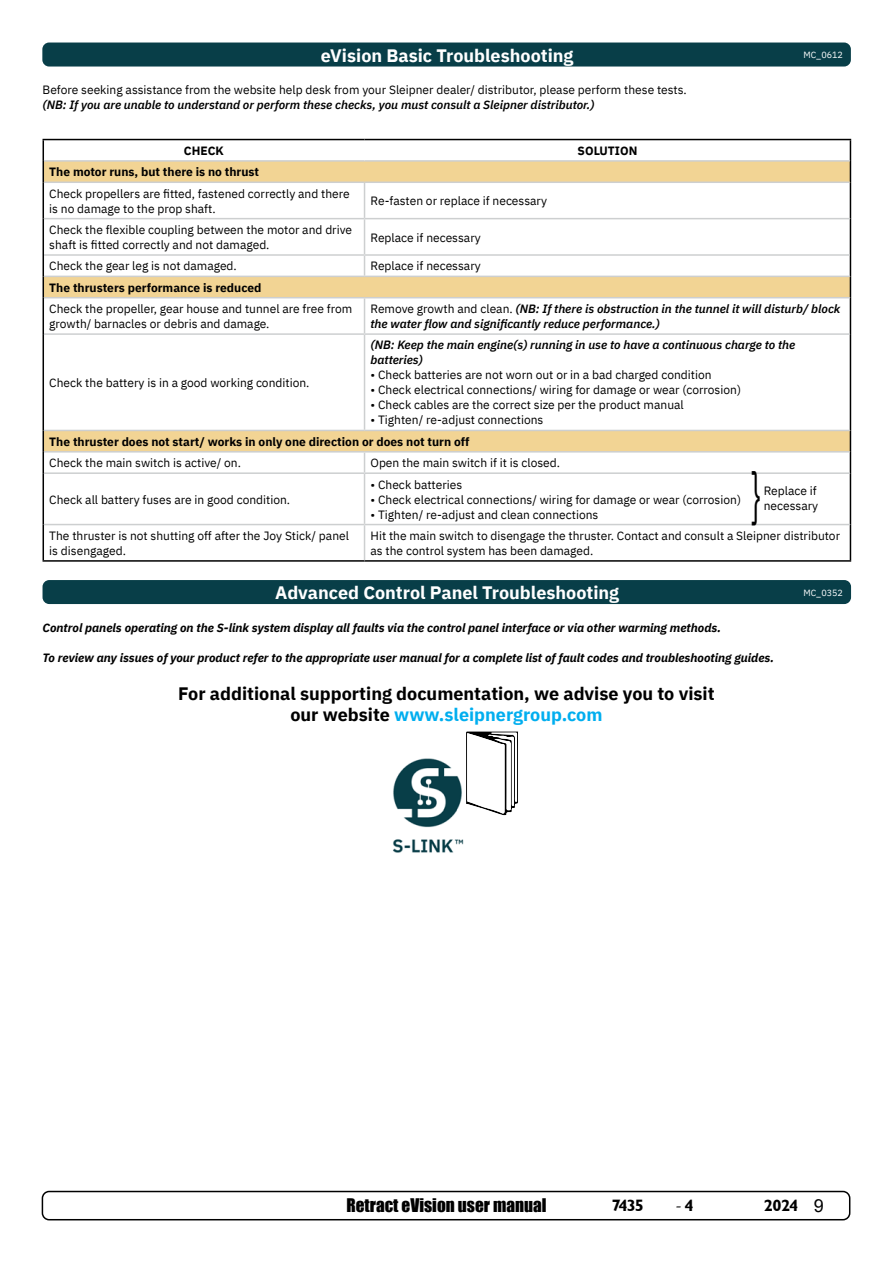
<style>
.page{position:relative;width:893px;height:1263px;background:#fff}
.page>*{position:absolute;margin:0;border:0;box-sizing:border-box;transform-origin:0 0}
.t1{font:60px "IBM Plex Sans";color:#000;scale:.5 1}
.t2{font:700 18px/21px "IBM Plex Sans";color:#000;text-align:center}
.t3{font:700 18px "IBM Plex Sans";color:#fff}
.t4{font:18px "Minion Pro";color:#000}
.t5{font:17.25px "Impact";color:#000}
.t6{font:16.5px "Garrison Sans BOLD";letter-spacing:-.055em;color:#000}
.t7{font:12px/15px "IBM Plex Sans";color:#000}
.t8{font:italic 700 12px "IBM Plex Sans";color:#000}
.t9{font:italic 600 12px/15px "IBM Plex Sans";color:#000}
.t10{font:700 12px/21.3px "IBM Plex Sans";color:#000}
.t11{font:9px "IBM Plex Sans";color:#fff}
.s1{font-weight:600;font-style:italic}
.s2{font-weight:700}
.s3{font-weight:400;font-style:normal}
.s4{font-weight:400}
.s5{color:#00aeef}
.s6{font-family:"Garrison Sans BOLD";font-size:16.5px}
.s7{font-family:"Arial";font-size:18px}
</style>
<div class="page">
<div style="left:42px;top:1191px;width:808px;height:29px;border:2px solid #000;border-radius:7px"></div>
<div style="left:42px;top:43px;width:809px;height:24px;background:#083e48;border-radius:7px"></div>
<div style="left:43px;top:161px;width:807px;height:21px;background:#f2d494"></div>
<svg style="left:44px;top:277px;width:806px;height:174px"></svg>
<hr style="left:43px;top:139px;width:322px;height:1px;background:#000">
<hr style="left:364px;top:139px;width:487px;height:1px;background:#000">
<svg style="left:43px;top:140px;width:1px;height:42px"></svg>
<svg style="left:850px;top:140px;width:1px;height:42px"></svg>
<hr style="left:43px;top:182px;width:1px;height:37px;background:#000">
<hr style="left:850px;top:182px;width:1px;height:37px;background:#000">
<hr style="left:43px;top:219px;width:1px;height:36px;background:#000">
<hr style="left:850px;top:219px;width:1px;height:36px;background:#000">
<svg style="left:43px;top:255px;width:1px;height:43px"></svg>
<svg style="left:850px;top:255px;width:1px;height:43px"></svg>
<hr style="left:43px;top:298px;width:1px;height:36px;background:#000">
<hr style="left:850px;top:298px;width:1px;height:36px;background:#000">
<hr style="left:43px;top:334px;width:1px;height:96px;background:#000">
<hr style="left:850px;top:334px;width:1px;height:96px;background:#000">
<svg style="left:43px;top:430px;width:1px;height:43px"></svg>
<svg style="left:850px;top:430px;width:1px;height:43px"></svg>
<hr style="left:43px;top:473px;width:1px;height:51px;background:#000">
<hr style="left:850px;top:473px;width:1px;height:51px;background:#000">
<hr style="left:43px;top:524px;width:1px;height:36px;background:#000">
<hr style="left:850px;top:524px;width:1px;height:36px;background:#000">
<hr style="left:43px;top:560px;width:322px;height:2px;background:#000">
<hr style="left:364px;top:560px;width:487px;height:2px;background:#000">
<hr style="left:44px;top:160px;width:321px;height:2px;background:#cdcfd0">
<hr style="left:364px;top:160px;width:486px;height:2px;background:#cdcfd0">
<hr style="left:44px;top:182px;width:321px;height:1px;background:#cdcfd0">
<hr style="left:364px;top:182px;width:486px;height:1px;background:#cdcfd0">
<hr style="left:364px;top:183px;width:1px;height:35px;background:#cdcfd0">
<hr style="left:44px;top:218px;width:321px;height:1px;background:#cdcfd0">
<hr style="left:364px;top:218px;width:486px;height:1px;background:#cdcfd0">
<hr style="left:364px;top:219px;width:1px;height:35px;background:#cdcfd0">
<hr style="left:44px;top:254px;width:321px;height:2px;background:#cdcfd0">
<hr style="left:364px;top:254px;width:486px;height:2px;background:#cdcfd0">
<svg style="left:364px;top:256px;width:1px;height:20px"></svg>
<hr style="left:44px;top:276px;width:321px;height:1px;background:#cdcfd0">
<hr style="left:364px;top:276px;width:486px;height:1px;background:#cdcfd0">
<hr style="left:44px;top:297px;width:321px;height:1px;background:#cdcfd0">
<hr style="left:364px;top:297px;width:486px;height:1px;background:#cdcfd0">
<hr style="left:364px;top:298px;width:1px;height:35px;background:#cdcfd0">
<hr style="left:44px;top:333px;width:321px;height:2px;background:#cdcfd0">
<hr style="left:364px;top:333px;width:486px;height:2px;background:#cdcfd0">
<hr style="left:364px;top:335px;width:1px;height:95px;background:#cdcfd0">
<hr style="left:44px;top:430px;width:321px;height:1px;background:#cdcfd0">
<hr style="left:364px;top:430px;width:486px;height:1px;background:#cdcfd0">
<hr style="left:44px;top:451px;width:321px;height:2px;background:#cdcfd0">
<hr style="left:364px;top:451px;width:486px;height:2px;background:#cdcfd0">
<svg style="left:364px;top:453px;width:1px;height:19px"></svg>
<hr style="left:44px;top:472px;width:321px;height:2px;background:#cdcfd0">
<hr style="left:364px;top:472px;width:486px;height:2px;background:#cdcfd0">
<hr style="left:364px;top:474px;width:1px;height:50px;background:#cdcfd0">
<hr style="left:44px;top:524px;width:321px;height:1px;background:#cdcfd0">
<hr style="left:364px;top:524px;width:486px;height:1px;background:#cdcfd0">
<hr style="left:364px;top:525px;width:1px;height:35px;background:#cdcfd0">
<div style="left:43px;top:580px;width:808px;height:24px;background:#083e48;border-radius:7px"></div>
<img style="left:393px;top:758px;width:71px;height:95px">
<svg style="left:466px;top:731px;width:52px;height:85px"></svg>
<p class="t3" style="left:321px;top:41px;width:254px">eVision Basic Troubleshooting</p>
<p class="t11" style="left:803px;top:48px;width:41px">MC_0612</p>
<p class="t7" style="left:43px;top:82px;width:646px">Before seeking assistance from the website help desk from your Sleipner dealer/ distributor, please perform these tests. <span class="s1">(NB: If you are unable to understand or perform these checks, you must consult a Sleipner distributor.)</span></p>
<p class="t10" style="left:184px;top:139px;width:41px">CHECK</p>
<p class="t10" style="left:578px;top:139px;width:61px">SOLUTION</p>
<p class="t7" style="left:49px;top:160px;width:302px;line-height:21.3px"><span class="s2">The motor runs, but there is no thrust<br></span>Check propellers are fitted, fastened correctly and there</p>
<p class="t7" style="left:49px;top:200px;width:168px">is no damage to the prop shaft.</p>
<p class="t7" style="left:370px;top:192px;width:178px">Re-fasten or replace if necessary</p>
<p class="t7" style="left:49px;top:221px;width:304px">Check the flexible coupling between the motor and drive shaft is fitted correctly and not damaged.</p>
<p class="t7" style="left:370px;top:229px;width:112px">Replace if necessary</p>
<p class="t7" style="left:49px;top:258px;width:189px">Check the gear leg is not damaged.</p>
<p class="t7" style="left:370px;top:258px;width:112px">Replace if necessary</p>
<p class="t7" style="left:49px;top:276px;width:304px;line-height:21.3px"><span class="s2">The thrusters performance is reduced<br></span>Check the propeller, gear house and tunnel are free from</p>
<p class="t7" style="left:49px;top:315px;width:222px">growth/ barnacles or debris and damage.</p>
<p class="t9" style="left:370px;top:300px;width:471px"><span class="s3">Remove growth and clean.</span> (NB: If there is obstruction in the tunnel it will disturb/ block the water flow and significantly reduce performance.)</p>
<p class="t9" style="left:370px;top:337px;width:426px">(NB: Keep the main engine(s) running in use to have a continuous charge to the batteries)</p>
<p class="t7" style="left:370px;top:367px;width:343px">• Check batteries are not worn out or in a bad charged condition</p>
<p class="t7" style="left:370px;top:382px;width:372px">• Check electrical connections/ wiring for damage or wear (corrosion)</p>
<p class="t7" style="left:370px;top:397px;width:315px">• Check cables are the correct size per the product manual</p>
<p class="t10" style="left:49px;top:409px;width:496px;text-indent:321px"><span class="s4">• Tighten/ re-adjust connections<br></span>The thruster does not start/ works in only one direction or does not turn off<br><span class="s4">Check the main switch is active/ on.</span></p>
<p class="t7" style="left:49px;top:374px;width:262px">Check the battery is in a good working condition.</p>
<p class="t7" style="left:370px;top:454px;width:191px">Open the main switch if it is closed.</p>
<p class="t1" style="left:750px;top:450px;width:22px">}</p>
<p class="t7" style="left:370px;top:476px;width:93px">• Check batteries</p>
<p class="t7" style="left:370px;top:491px;width:372px">• Check electrical connections/ wiring for damage or wear (corrosion)</p>
<p class="t7" style="left:370px;top:506px;width:229px">• Tighten/ re-adjust and clean connections</p>
<p class="t7" style="left:764px;top:483px;width:54px">Replace if</p>
<p class="t7" style="left:49px;top:491px;width:242px">Check all battery fuses are in good condition.</p>
<p class="t7" style="left:764px;top:498px;width:56px">necessary</p>
<p class="t7" style="left:49px;top:527px;width:301px">The thruster is not shutting off after the Joy Stick/ panel is disengaged.</p>
<p class="t7" style="left:370px;top:527px;width:471px">Hit the main switch to disengage the thruster. Contact and consult a Sleipner distributor as the control system has been damaged.</p>
<h2 class="t3" style="left:275px;top:578px;width:346px">Advanced Control Panel Troubleshooting</h2>
<p class="t11" style="left:803px;top:585px;width:41px">MC_0352</p>
<p class="t8" style="left:43px;top:618px;width:680px">Control panels operating on the S-link system display all faults via the control panel interface or via other warming methods.</p>
<p class="t8" style="left:43px;top:648px;width:733px">To review any issues of your product refer to the appropriate user manual for a complete list of fault codes and troubleshooting guides.</p>
<h2 class="t2" style="left:178px;top:682px;width:538px">For additional supporting documentation, we advise you to visit our website <span class="s5">www.sleipnergroup.com</span></h2>
<h3 class="t5" style="left:346px;top:1192px;width:201px">Retract eVision user manual</h3>
<h3 class="t6" style="left:612px;top:1196px;width:34px">7435</h3>
<h2 class="t4" style="left:675px;top:1193px;width:20px">-<span class="s6">4</span></h2>
<h3 class="t6" style="left:764px;top:1196px;width:61px">2024 <span class="s7">9</span></h3>
</div>
